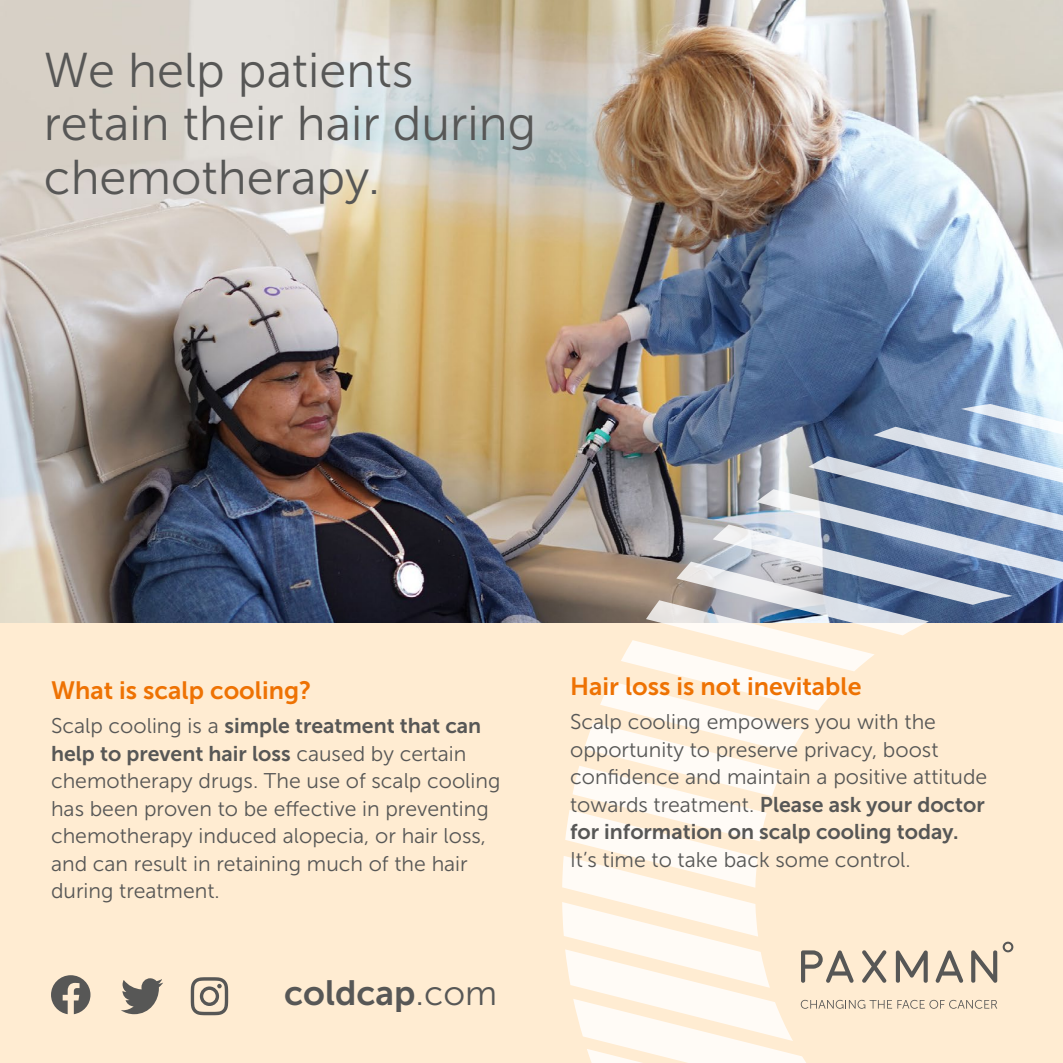
<style>
.page{position:relative;width:1063px;height:1063px;background:#fff}
.page>*{position:absolute;margin:0;border:0;box-sizing:border-box;transform-origin:0 0}
.t1{font:48.75px/53.2px "Museo Sans 300";color:#575756}
.t2{font:35px "Museo Sans 700";color:#575756}
.t3{font:25px "Museo Sans 700";color:#ee7203}
.t4{font:21.25px/27.5px "Museo Sans 300";color:#575756}
.t5{font:21.25px/27.5px "Museo Sans 700";color:#575756}
.s1{font-family:"Museo Sans 300"}
</style>
<div class="page">
<img style="left:0;top:0;width:1063px;height:624px">
<div style="left:0;top:624px;width:1063px;height:439px;background:#ffecd2"></div>
<svg style="left:562px;top:404px;width:501px;height:659px"></svg>
<svg style="left:121px;top:978px;width:42px;height:36px"></svg>
<svg style="left:191px;top:977px;width:37px;height:38px"></svg>
<svg style="left:51px;top:975px;width:39px;height:39px"></svg>
<h1 class="t1" style="left:44px;top:44px;width:494px">We help patients retain their hair during chemotherapy.</h1>
<p class="t3" style="left:51px;top:676px;width:262px">What is scalp cooling?</p>
<p class="t5" style="left:51px;top:712px;width:432px"><span class="s1">Scalp cooling is a</span> simple treatment that can help to prevent hair loss <span class="s1">caused by certain</span></p>
<p class="t4" style="left:51px;top:767px;width:451px">chemotherapy drugs. The use of scalp cooling has been proven to be effective in preventing chemotherapy induced alopecia, or hair loss, and can result in retaining much of the hair during treatment.</p>
<h2 class="t2" style="left:284px;top:973px;width:215px">coldcap<span class="s1">.com</span></h2>
<p class="t3" style="left:570px;top:672px;width:293px">Hair loss is not inevitable</p>
<p class="t4" style="left:570px;top:709px;width:419px">Scalp cooling empowers you with the opportunity to preserve privacy, boost confidence and maintain a positive attitude</p>
<p class="t5" style="left:570px;top:791px;width:416px"><span class="s1">towards treatment.</span> Please ask your doctor for information on scalp cooling today.</p>
<p class="t4" style="left:570px;top:846px;width:342px">It’s time to take back some control.</p>
</div>
